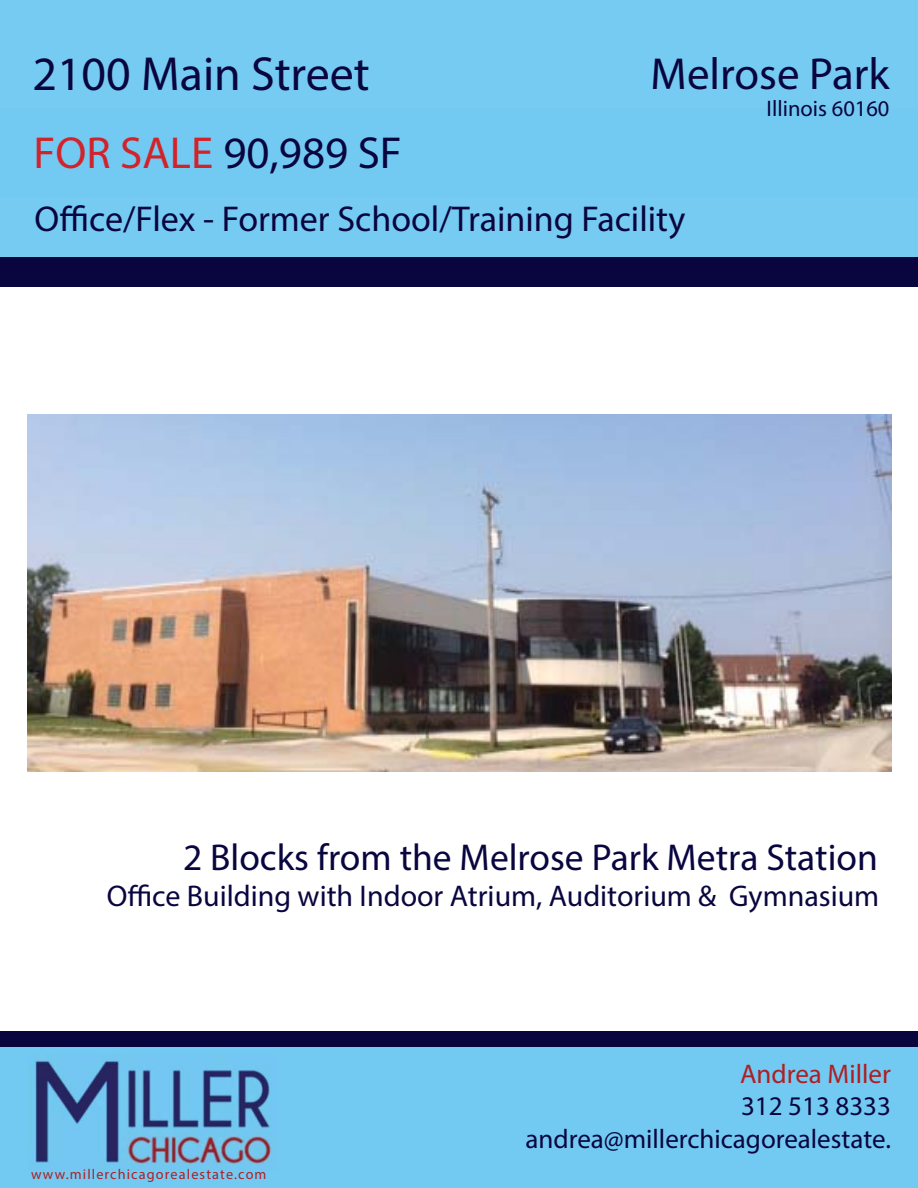
<style>
.page{position:relative;width:918px;height:1188px;background:#fff}
.page>*{position:absolute;margin:0;border:0;box-sizing:border-box;transform-origin:0 0}
.t1{font:48px "Myriad Pro";color:#09063f}
.t2{font:45px "Myriad Pro";color:#09063f}
.t3{font:37.5px "Myriad Pro";color:#09063f}
.t4{font:36px "Myriad Pro";color:#09063f}
.t5{font:30px "Myriad Pro";color:#09063f}
.t6{font:27px/32.4px "Myriad Pro";color:#09063f;text-align:right}
.t7{font:27px "Myriad Pro";color:#af1e23}
.t8{font:22.5px "Myriad Pro";color:#09063f}
.t9{font:14.25px "Myriad Pro";letter-spacing:.08em;color:#af1e23}
.s1{color:#d2232a}
</style>
<div class="page">
<div style="left:0;top:227px;width:918px;height:60px;background:#09063f"></div>
<div style="left:0;top:48px;width:918px;height:149px;background:#72caf2"></div>
<div style="left:0;top:1047px;width:918px;height:141px;background:#72caf2"></div>
<div style="left:0;top:197px;width:918px;height:60px;background:#76cbf2"></div>
<div style="left:0;top:0;width:918px;height:108px;background:#76cbf2"></div>
<div style="left:0;top:1031px;width:918px;height:16px;background:#09063f"></div>
<img style="left:34px;top:1060px;width:238px;height:110px">
<img style="left:27px;top:414px;width:865px;height:358px">
<h1 class="t1" style="left:32px;top:56px;width:339px">2100 Main Street</h1>
<h2 class="t2" style="left:651px;top:57px;width:241px">Melrose Park</h2>
<p class="t8" style="left:767px;top:100px;width:124px">Illinois 60160</p>
<h2 class="t2" style="left:33px;top:135px;width:370px"><span class="s1">FOR SALE</span> 90,989 SF</h2>
<p class="t4" style="left:34px;top:205px;width:653px">Office/Flex - Former School/Training Facility</p>
<p class="t3" style="left:183px;top:843px;width:696px">2 Blocks from the Melrose Park Metra Station</p>
<p class="t5" style="left:107px;top:884px;width:774px">Office Building with Indoor Atrium, Auditorium &amp; Gymnasium</p>
<p class="t9" style="left:31px;top:1168px;width:237px">www.millerchicagorealestate.com</p>
<p class="t7" style="left:740px;top:1064px;width:152px">Andrea Miller</p>
<p class="t6" style="left:526px;top:1092px;width:367px">312 513 8333 andrea@millerchicagorealestate.</p>
</div>
